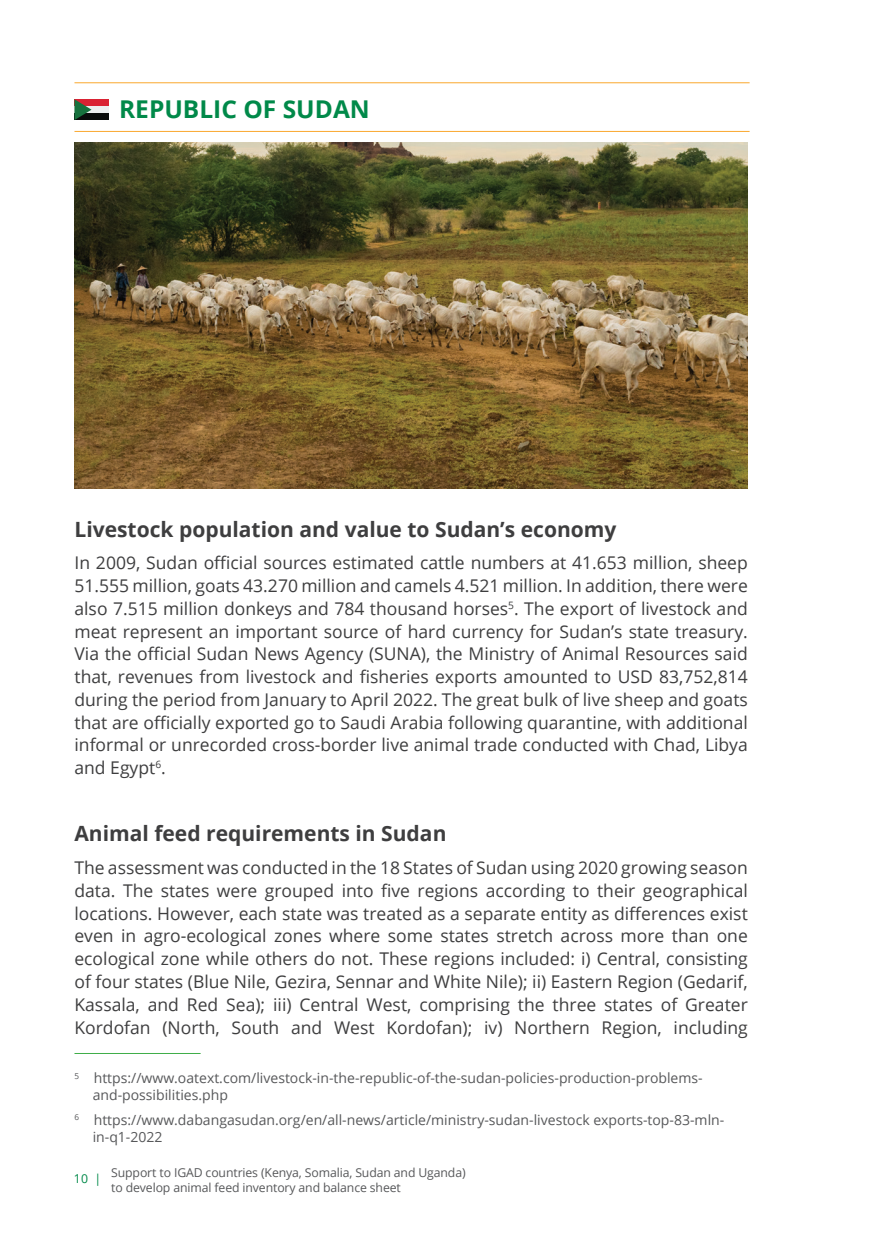
<style>
.page{position:relative;width:874px;height:1241px;background:#fff}
.page>*{position:absolute;margin:0;border:0;box-sizing:border-box;transform-origin:0 0}
.t1{font:700 24.5px "Open Sans";color:#008949}
.Heading_2{font:700 21px "Open Sans";color:#3e3e3f}
.t2{font:17.5px/22.8px "Open Sans";color:#3e3e3f;text-align:justify}
.Footnote_text{font:14px/16.8px "Open Sans";color:#57585a}
.t3{font:12.25px/14.7px "Open Sans";letter-spacing:-.01em;color:#57585a}
.t4{font:12.25px "Open Sans";color:#008949}
</style>
<div class="page">
<hr style="left:74px;top:1052px;width:126px;height:1px;background:#40ae49">
<img style="left:74px;top:142px;width:673px;height:346px">
<div style="left:74px;top:99px;width:35px;height:7px;background:#da2233"></div>
<div style="left:74px;top:106px;width:35px;height:7px;background:#edeff0"></div>
<div style="left:74px;top:113px;width:35px;height:7px;background:#0a0c0b"></div>
<svg style="left:74px;top:99px;width:17px;height:21px"></svg>
<hr style="left:74px;top:82px;width:675px;height:1px;background:#faa82e">
<hr style="left:74px;top:131px;width:675px;height:1px;background:#faa82e">
<p class="t1" style="left:119px;top:92px;width:252px">REPUBLIC OF SUDAN</p>
<p class="Heading_2" style="left:74px;top:514px;width:543px">Livestock population and value to Sudan’s economy</p>
<p class="t2" style="left:74px;top:551px;width:674px">In 2009, Sudan official sources estimated cattle numbers at 41.653 million, sheep 51.555 million, goats 43.270 million and camels 4.521 million. In addition, there were also 7.515 million donkeys and 784 thousand horses<sup>5</sup>. The export of livestock and meat represent an important source of hard currency for Sudan’s state treasury.<br>Via the official Sudan News Agency (SUNA), the Ministry of Animal Resources said that, revenues from livestock and fisheries exports amounted to USD 83,752,814 during the period from January to April 2022. The great bulk of live sheep and goats that are officially exported go to Saudi Arabia following quarantine, with additional informal or unrecorded cross-border live animal trade conducted with Chad, Libya and Egypt<sup>6</sup>.</p>
<p class="Heading_2" style="left:74px;top:818px;width:373px">Animal feed requirements in Sudan</p>
<p class="t2" style="left:74px;top:855px;width:674px">The assessment was conducted in the 18 States of Sudan using 2020 growing season data. The states were grouped into five regions according to their geographical locations. However, each state was treated as a separate entity as differences exist even in agro-ecological zones where some states stretch across more than one ecological zone while others do not. These regions included: i) Central, consisting of four states (Blue Nile, Gezira, Sennar and White Nile); ii) Eastern Region (Gedarif, Kassala, and Red Sea); iii) Central West, comprising the three states of Greater Kordofan (North, South and West Kordofan); iv) Northern Region, including</p>
<p class="Footnote_text" style="left:93px;top:1069px;width:611px;text-indent:-18px"><sup>5</sup> https://www.oatext.com/livestock-in-the-republic-of-the-sudan-policies-production-problems&shy;and-possibilities.php</p>
<p class="Footnote_text" style="left:93px;top:1110px;width:632px;text-indent:-18px"><sup>6</sup> https://www.dabangasudan.org/en/all-news/article/ministry-sudan-livestock exports-top-83-mln&shy;in-q1-2022</p>
<p class="t4" style="left:74px;top:1170px;width:29px">10 |</p>
<p class="t3" style="left:111px;top:1164px;width:356px">Support to IGAD countries (Kenya, Somalia, Sudan and Uganda) to develop animal feed inventory and balance sheet</p>
</div>
